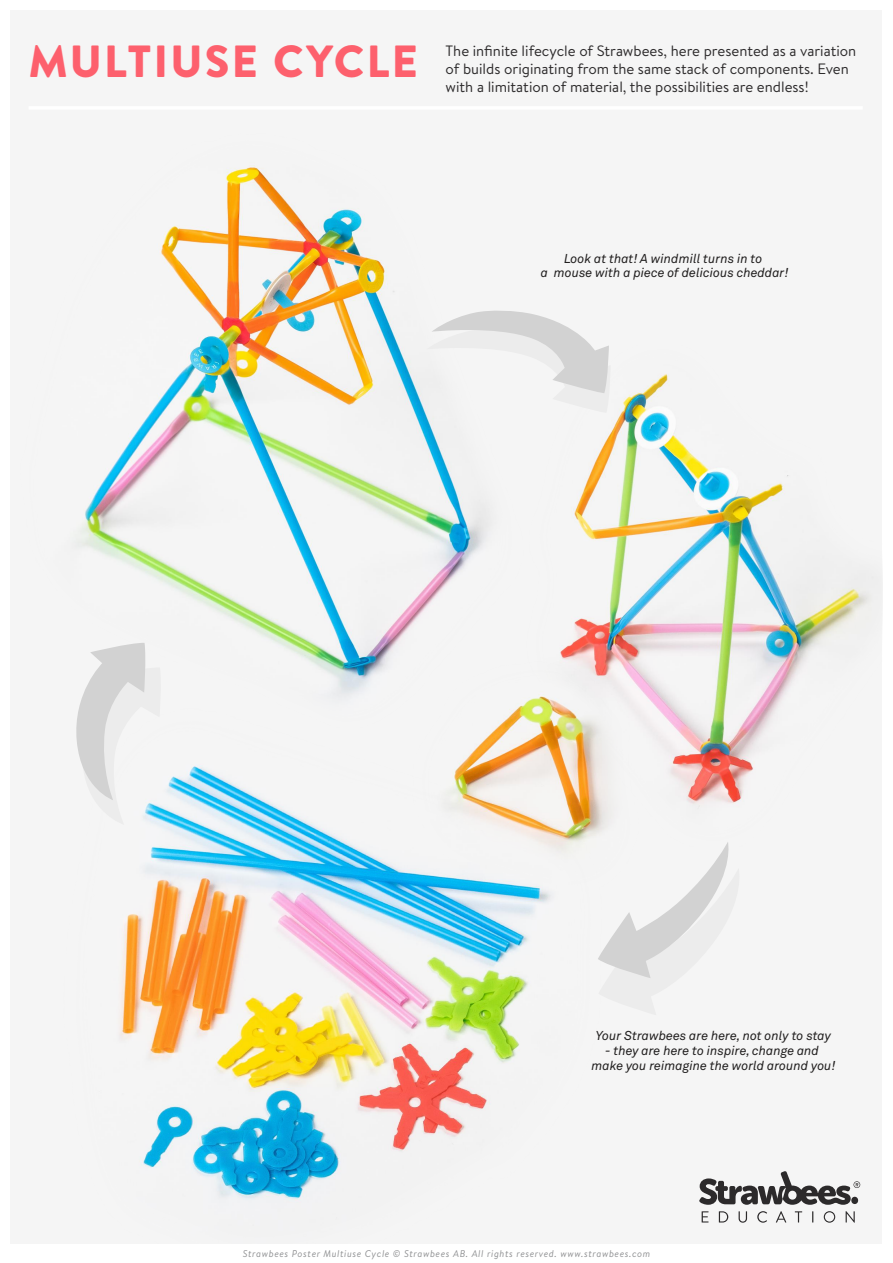
<style>
.page{position:relative;width:893px;height:1263px;background:#fff}
.page>*{position:absolute;margin:0;border:0;box-sizing:border-box;transform-origin:0 0}
.t1{font:900 45px "Brandon Text";letter-spacing:.05em;color:#fd606d}
.t2{font:15px/18px "Brandon Text";color:#2c2a2b}
.t3{font:italic 12.75px/14.5px "Akkurat Std";color:#211f1f;text-align:center}
.t4{font:italic 9.75px "Brandon Text";letter-spacing:.06em;color:#919294}
</style>
<div class="page">
<div style="left:11px;top:11px;width:871px;height:1233px;background:#f5f5f5"></div>
<img style="left:78px;top:165px;width:410px;height:530px">
<img style="left:560px;top:374px;width:311px;height:433px">
<img style="left:412px;top:657px;width:241px;height:150px">
<img style="left:120px;top:695px;width:495px;height:505px">
<svg style="left:702px;top:1211px;width:6px;height:11px"></svg>
<svg style="left:719px;top:1211px;width:9px;height:11px"></svg>
<svg style="left:739px;top:1211px;width:8px;height:12px"></svg>
<svg style="left:757px;top:1211px;width:10px;height:12px"></svg>
<svg style="left:776px;top:1211px;width:10px;height:11px"></svg>
<svg style="left:795px;top:1211px;width:7px;height:11px"></svg>
<svg style="left:824px;top:1211px;width:11px;height:12px"></svg>
<svg style="left:846px;top:1211px;width:9px;height:12px"></svg>
<svg style="left:699px;top:1171px;width:161px;height:34px"></svg>
<hr style="left:29px;top:106px;width:834px;height:4px;background:#fff">
<svg style="left:426px;top:310px;width:185px;height:103px"></svg>
<svg style="left:598px;top:842px;width:131px;height:173px"></svg>
<svg style="left:76px;top:643px;width:86px;height:182px"></svg>
<h1 class="t1" style="left:29px;top:29px;width:391px">MULTIUSE CYCLE</h1>
<p class="t2" style="left:446px;top:42px;width:412px">The infinite lifecycle of Strawbees, here presented as a variation of builds originating from the same stack of components. Even with a limitation of material, the possibilities are endless!</p>
<p class="t3" style="left:541px;top:251px;width:249px">Look at that! A windmill turns in to<br>a mouse with a piece of delicious cheddar!</p>
<p class="t3" style="left:596px;top:1029px;width:237px">Your Strawbees are here, not only to stay</p>
<p class="t3" style="left:591px;top:1043px;width:246px">- they are here to inspire, change and make you reimagine the world around you!</p>
<p class="t4" style="left:243px;top:1247px;width:409px">Strawbees Poster Multiuse Cycle © Strawbees AB. All rights reserved. www.strawbees.com</p>
</div>
